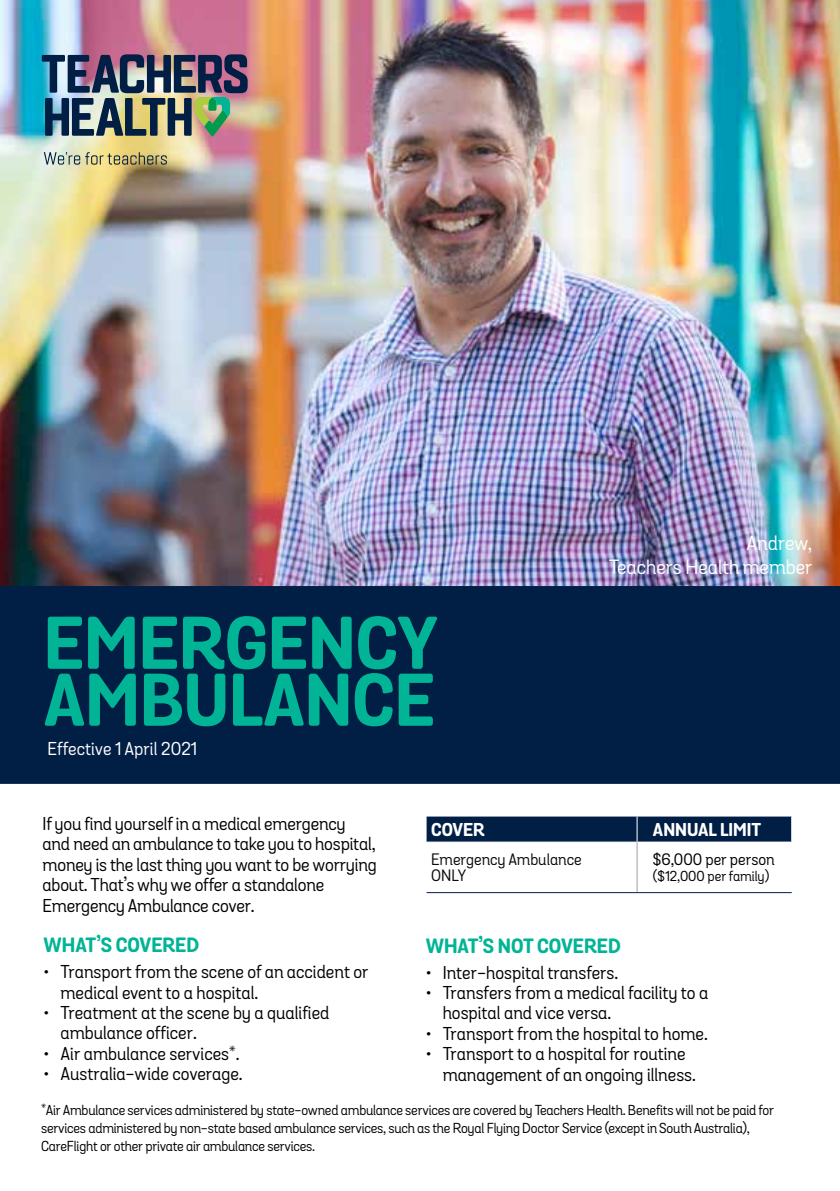
<style>
.page{position:relative;width:840px;height:1191px;background:#fff}
.page>*{position:absolute;margin:0;border:0;box-sizing:border-box;transform-origin:0 0}
.t1{font:700 72px/57px "Grota Sans Alt Rd";color:#00b495}
.t2{font:700 20px "Grota Sans Alt Rd";color:#00b495}
.t3{font:20px/24px "Grota Sans Alt Rd";color:#fff;text-align:right}
.t4{font:18px/20.4px "Grota Sans Alt Rd";color:#000}
.t5{font:18px "Grota Sans Alt Rd";letter-spacing:.005em;color:#fff}
.t6{font:700 18px "Grota Sans Alt Rd";color:#fff}
.t7{font:16px/16px "Grota Sans Alt Rd";color:#0b0a0b}
.t8{font:16px "Grota Sans Alt Rd";color:#000}
.t9{font:14px/18px "Grota Sans Alt Rd";letter-spacing:-.015em;color:#000}
</style>
<div class="page">
<img style="left:0;top:0;width:839px;height:586px">
<div style="left:0;top:586px;width:839px;height:198px;background:#011e45"></div>
<div style="left:426px;top:816px;width:365px;height:26px;background:#011e45"></div>
<hr style="left:426px;top:841px;width:210px;height:1px;background:#fff">
<hr style="left:636px;top:842px;width:1px;height:50px;background:#9d9fa2">
<hr style="left:426px;top:892px;width:210px;height:1px;background:#011e45">
<hr style="left:636px;top:892px;width:155px;height:1px;background:#011e45">
<img style="left:42px;top:54px;width:205px;height:82px">
<svg style="left:44px;top:152px;width:123px;height:13px;background:#afac83"></svg>
<h1 class="t1" style="left:44px;top:619px;width:396px">EMERGENCY<br>AMBULANCE</h1>
<p class="t5" style="left:47px;top:738px;width:151px">Effective 1 April 2021</p>
<p class="t3" style="left:608px;top:531px;width:204px">Andrew,<br>Teachers Health member</p>
<p class="t4" style="left:43px;top:814px;width:335px">If you find yourself in a medical emergency and need an ambulance to take you to hospital, money is the last thing you want to be worrying about. That’s why we offer a standalone Emergency Ambulance cover.</p>
<p class="t2" style="left:43px;top:932px;width:157px">WHAT’S COVERED</p>
<p class="t4" style="left:60px;top:962px;width:309px;text-indent:-17px">• Transport from the scene of an accident or medical event to a hospital.</p>
<p class="t4" style="left:60px;top:1003px;width:270px;text-indent:-17px">• Treatment at the scene by a qualified ambulance officer.</p>
<p class="t4" style="left:43px;top:1043px;width:197px">• Air ambulance services<sup>*</sup>.</p>
<p class="t4" style="left:43px;top:1064px;width:201px">• Australia-wide coverage.</p>
<p class="t9" style="left:41px;top:1101px;width:733px"><sup>*</sup>Air Ambulance services administered by state-owned ambulance services are covered by Teachers Health. Benefits will not be paid for services administered by non-state based ambulance services, such as the Royal Flying Doctor Service (except in South Australia),<br>CareFlight or other private air ambulance services.</p>
<p class="t6" style="left:431px;top:818px;width:55px">COVER</p>
<p class="t6" style="left:652px;top:818px;width:110px">ANNUAL LIMIT</p>
<p class="t7" style="left:431px;top:852px;width:152px">Emergency Ambulance<br>ONLY</p>
<p class="t8" style="left:652px;top:850px;width:123px">$6,000 per person</p>
<p class="t9" style="left:652px;top:868px;width:118px">($12,000 per family)</p>
<p class="t2" style="left:425px;top:933px;width:196px">WHAT’S NOT COVERED</p>
<p class="t4" style="left:425px;top:962px;width:194px">• Inter-hospital transfers.</p>
<p class="t4" style="left:442px;top:983px;width:267px;text-indent:-17px">• Transfers from a medical facility to a hospital and vice versa.</p>
<p class="t4" style="left:425px;top:1024px;width:283px">• Transport from the hospital to home.</p>
<p class="t4" style="left:442px;top:1044px;width:255px;text-indent:-17px">• Transport to a hospital for routine management of an ongoing illness.</p>
</div>
